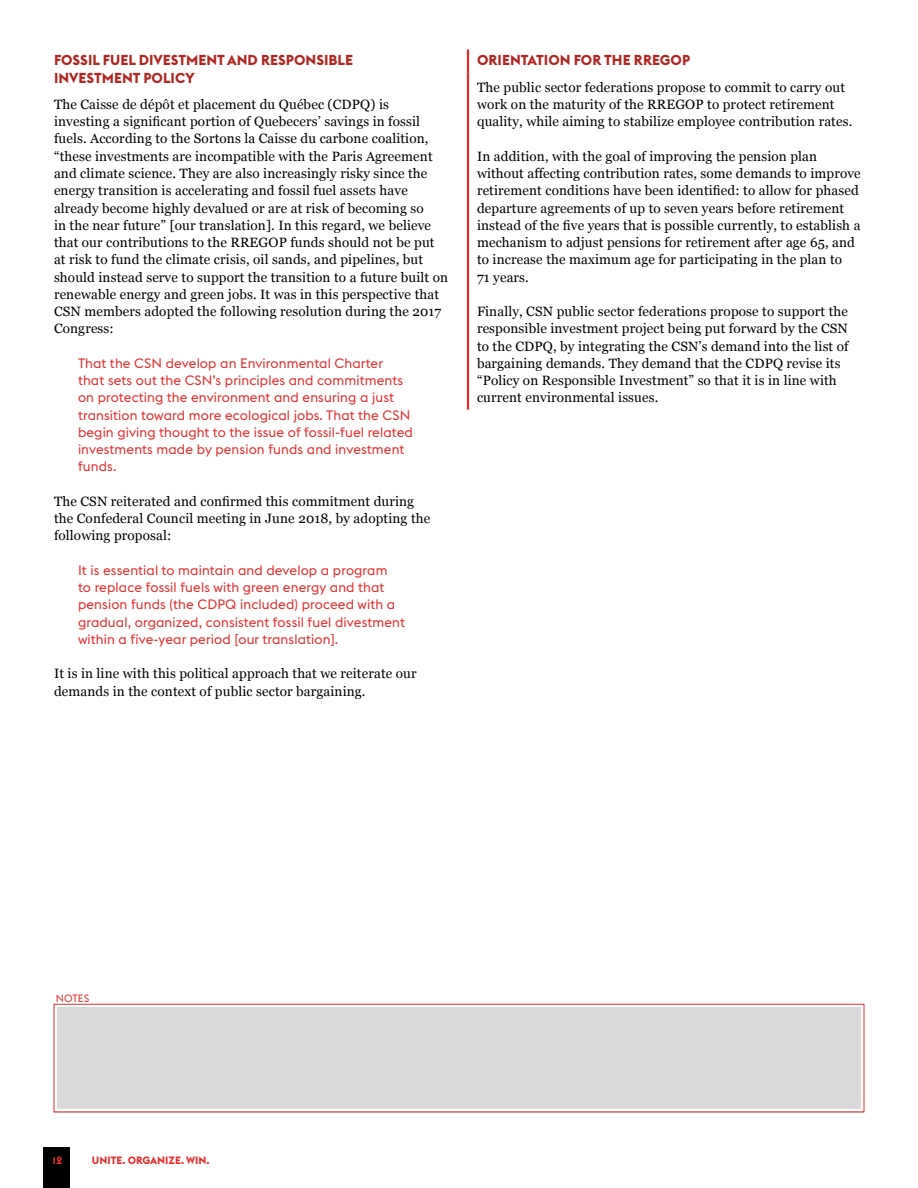
<style>
.page{position:relative;width:918px;height:1188px;background:#fff}
.page>*{position:absolute;margin:0;border:0;box-sizing:border-box;transform-origin:0 0}
.t1{font:700 14.25px/17.2px "Euclid Flex";color:#b02721}
.t2{font:13.5px/17.2px "Georgia";letter-spacing:.01em;color:#000}
.t3{font:13.5px/17.2px "Euclid Flex";letter-spacing:.01em;color:#e62d2e}
.t4{font:700 10.5px "Euclid Flex";color:#e62d2e}
.t5{font:10.5px "Euclid Flex";color:#e62d2e}
</style>
<div class="page">
<div style="left:43px;top:1148px;width:27px;height:40px;background:#000"></div>
<hr style="left:467px;top:49px;width:2px;height:24px;background:#e62d2e">
<hr style="left:467px;top:73px;width:2px;height:337px;background:#e62d2e">
<hr style="left:54px;top:1112px;width:810px;height:1px;background:#c6c6c6">
<div style="left:54px;top:1004px;width:810px;height:108px;border:1px solid #e62d2e"></div>
<div style="left:57px;top:1007px;width:804px;height:102px;background:#dadada"></div>
<p class="t1" style="left:54px;top:52px;width:301px">FOSSIL FUEL DIVESTMENT AND RESPONSIBLE<br>INVESTMENT POLICY</p>
<p class="t2" style="left:54px;top:95px;width:396px">The Caisse de dépôt et placement du Québec (CDPQ) is<br>investing a significant portion of Quebecers’ savings in fossil fuels. According to the Sortons la Caisse du carbone coalition, “these investments are incompatible with the Paris Agreement and climate science. They are also increasingly risky since the energy transition is accelerating and fossil fuel assets have already become highly devalued or are at risk of becoming so<br>in the near future” [our translation]. In this regard, we believe that our contributions to the RREGOP funds should not be put at risk to fund the climate crisis, oil sands, and pipelines, but should instead serve to support the transition to a future built on renewable energy and green jobs. It was in this perspective that CSN members adopted the following resolution during the 2017<br>Congress:</p>
<p class="t3" style="left:78px;top:354px;width:336px">That the CSN develop an Environmental Charter<br>that sets out the CSN’s principles and commitments on protecting the environment and ensuring a just transition toward more ecological jobs. That the CSN begin giving thought to the issue of fossil-fuel related investments made by pension funds and investment funds.</p>
<p class="t2" style="left:54px;top:492px;width:378px">The CSN reiterated and confirmed this commitment during the Confederal Council meeting in June 2018, by adopting the following proposal:</p>
<p class="t3" style="left:78px;top:562px;width:328px">It is essential to maintain and develop a program<br>to replace fossil fuels with green energy and that pension funds (the CDPQ included) proceed with a gradual, organized, consistent fossil fuel divestment within a five-year period [our translation].</p>
<p class="t2" style="left:54px;top:664px;width:364px">It is in line with this political approach that we reiterate our demands in the context of public sector bargaining.</p>
<p class="t1" style="left:477px;top:52px;width:215px">ORIENTATION FOR THE RREGOP</p>
<p class="t2" style="left:477px;top:78px;width:377px">The public sector federations propose to commit to carry out work on the maturity of the RREGOP to protect retirement quality, while aiming to stabilize employee contribution rates.</p>
<p class="t2" style="left:477px;top:147px;width:385px">In addition, with the goal of improving the pension plan without affecting contribution rates, some demands to improve retirement conditions have been identified: to allow for phased departure agreements of up to seven years before retirement instead of the five years that is possible currently, to establish a mechanism to adjust pensions for retirement after age 65, and to increase the maximum age for participating in the plan to<br>71 years.</p>
<p class="t2" style="left:477px;top:302px;width:373px">Finally, CSN public sector federations propose to support the responsible investment project being put forward by the CSN to the CDPQ, by integrating the CSN’s demand into the list of bargaining demands. They demand that the CDPQ revise its “Policy on Responsible Investment” so that it is in line with current environmental issues.</p>
<p class="t5" style="left:56px;top:992px;width:35px">NOTES</p>
<p class="t4" style="left:53px;top:1155px;width:11px">12</p>
<p class="t4" style="left:92px;top:1155px;width:119px">UNITE. ORGANIZE. WIN.</p>
</div>
